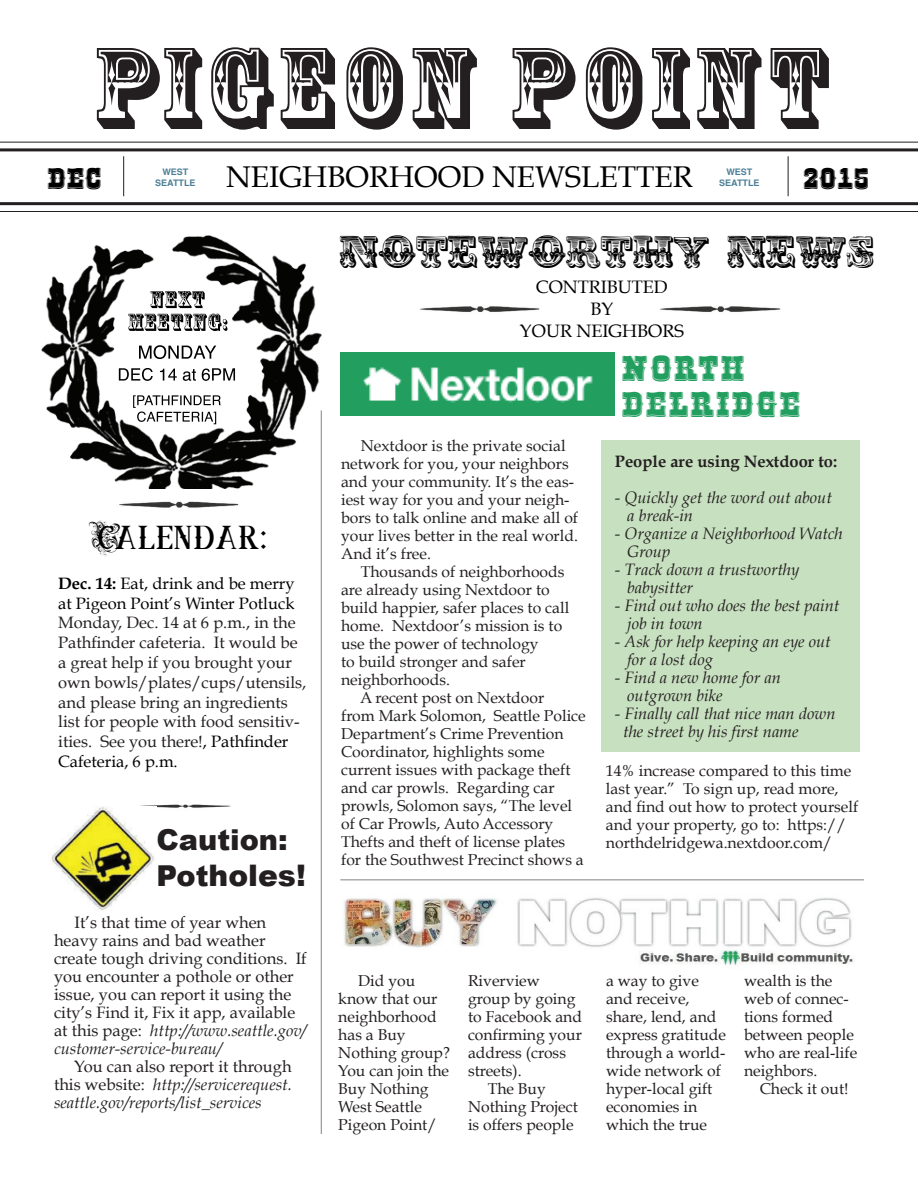
<style>
.page{position:relative;width:918px;height:1188px;background:#fff}
.page>*{position:absolute;margin:0;border:0;box-sizing:border-box;transform-origin:0 0}
.t1{font:108px "Rosewood Std";letter-spacing:.07em;color:#231f20}
.t2{font:36px "Egyptienne Zierinitialien";color:#000}
.t3{font:700 36px/36px "Rio Grande";letter-spacing:.08em;color:#229e5f}
.t4{font:30px "Book Antiqua";color:#000}
.t5{font:700 30px "Rio Grande";letter-spacing:.05em;color:#000}
.t6{font:900 29.7px "Arial";color:#231f20}
.t7{font:900 28.8px "Arial";color:#231f20}
.t8{font:18px/21.6px "Book Antiqua";color:#000;text-align:center}
.t9{font:16.5px/19.8px "Book Antiqua";color:#231f20}
.t10{font:italic 16.5px/18px "Book Antiqua";color:#231f20}
.t11{font:16.5px/19.8px "Book Antiqua";color:#000}
.t12{font:700 16.5px "Book Antiqua";color:#231f20}
.t13{font:15.75px/18px "Book Antiqua";color:#231f20}
.t14{font:700 9px/10.8px "Helvetica";color:#4c7f97;text-align:center}
.s1{font-weight:700}
.s2{color:#000}
.s3{font-size:28.8px}
.s4{font-style:italic}
.s5{font-style:normal}
</style>
<div class="page">
<img style="left:41px;top:236px;width:281px;height:268px">
<hr style="left:0;top:211px;width:918px;height:1px;background:#231f20">
<hr style="left:0;top:142px;width:918px;height:1px;background:#231f20">
<hr style="left:788px;top:156px;width:1px;height:40px;background:#231f20">
<hr style="left:123px;top:156px;width:1px;height:40px;background:#231f20">
<hr style="left:0;top:148px;width:918px;height:3px;background:#231f20">
<hr style="left:0;top:202px;width:918px;height:3px;background:#231f20">
<hr style="left:321px;top:410px;width:1px;height:724px;background:#808285">
<img style="left:420px;top:306px;width:120px;height:6px">
<img style="left:660px;top:306px;width:121px;height:6px">
<img style="left:114px;top:490px;width:127px;height:18px">
<img style="left:140px;top:804px;width:91px;height:4px">
<img style="left:51px;top:807px;width:106px;height:104px">
<img style="left:344px;top:898px;width:509px;height:68px">
<hr style="left:340px;top:880px;width:524px;height:1px;background:#808285">
<img style="left:341px;top:353px;width:274px;height:62px">
<div style="left:601px;top:441px;width:258px;height:311px;background:#c7e0bf"></div>
<svg style="left:133px;top:395px;width:88px;height:29px"></svg>
<svg style="left:119px;top:368px;width:116px;height:13px"></svg>
<svg style="left:139px;top:345px;width:77px;height:14px"></svg>
<svg style="left:128px;top:314px;width:99px;height:17px"></svg>
<svg style="left:151px;top:291px;width:54px;height:17px"></svg>
<h1 class="t1" style="left:93px;top:24px;width:733px">PIGEON POINT</h1>
<h3 class="t4" style="left:226px;top:159px;width:468px">NEIGHBORHOOD NEWSLETTER</h3>
<h3 class="t5" style="left:48px;top:168px;width:54px">DEC</h3>
<h3 class="t5" style="left:804px;top:168px;width:66px">2015</h3>
<p class="t14" style="left:155px;top:167px;width:42px">WEST<br>SEATTLE</p>
<p class="t14" style="left:719px;top:167px;width:42px">WEST<br>SEATTLE</p>
<h2 class="t2" style="left:340px;top:235px;width:536px">NOTEWORTHY NEWS</h2>
<p class="t8" style="left:520px;top:276px;width:166px">CONTRIBUTED<br>BY<br>YOUR NEIGHBORS</p>
<p class="t11" style="left:58px;top:573px;width:238px"><span class="s1">Dec. 14:</span> Eat, drink and be merry at Pigeon Point’s Winter Potluck</p>
<p class="t9" style="left:58px;top:613px;width:250px">Monday, Dec. 14 at 6 p.m., in the<br>Pathfinder cafeteria. It would be a great help if you brought your own bowls/plates/cups/utensils, and please bring an ingredients list for people with food sensitiv&shy;ities. See you there!<span class="s2">, Pathfinder<br>Cafeteria, 6 p.m.</span></p>
<h3 class="t7" style="left:157px;top:819px;width:133px">Caution:</h3>
<h3 class="t6" style="left:157px;top:854px;width:151px"><span class="s3">Pot</span>holes!</h3>
<p class="t9" style="left:54px;top:913px;width:254px;line-height:18px;text-indent:21px">It’s that time of year when heavy rains and bad weather create tough driving conditions. If you encounter a pothole or other issue, you can report it using the city’s Find it, Fix it app, available at this page: <span class="s4">http://www.seattle.gov/ customer-service-bureau/</span></p>
<p class="t10" style="left:54px;top:1058px;width:239px;text-align:justify;text-indent:20px"><span class="s5">You can also report it through this website:</span> http://servicerequest. seattle.gov/reports/list_services</p>
<p class="t13" style="left:341px;top:437px;width:239px;text-indent:20px">Nextdoor is the private social network for you, your neighbors and your community. It’s the eas&shy;iest way for you and your neigh&shy;bors to talk online and make all of your lives better in the real world.<br>And it’s free.</p>
<p class="t13" style="left:361px;top:563px;width:205px">Thousands of neighborhoods</p>
<p class="t13" style="left:341px;top:581px;width:210px">are already using Nextdoor to</p>
<p class="t13" style="left:341px;top:599px;width:230px">build happier, safer places to call</p>
<p class="t13" style="left:341px;top:617px;width:223px">home. Nextdoor’s mission is to</p>
<p class="t13" style="left:341px;top:635px;width:199px">use the power of technology</p>
<p class="t13" style="left:341px;top:653px;width:186px">to build stronger and safer</p>
<p class="t13" style="left:341px;top:671px;width:111px">neighborhoods.</p>
<p class="t13" style="left:360px;top:689px;width:186px">A recent post on Nextdoor</p>
<p class="t13" style="left:341px;top:707px;width:246px">from Mark Solomon, Seattle Police</p>
<p class="t13" style="left:341px;top:725px;width:224px">Department’s Crime Prevention</p>
<p class="t13" style="left:341px;top:743px;width:205px">Coordinator, highlights some</p>
<p class="t13" style="left:341px;top:761px;width:231px">current issues with package theft</p>
<p class="t13" style="left:341px;top:779px;width:215px">and car prowls. Regarding car</p>
<p class="t13" style="left:341px;top:797px;width:233px">prowls, Solomon says, “The level</p>
<p class="t13" style="left:341px;top:815px;width:214px">of Car Prowls, Auto Accessory</p>
<p class="t13" style="left:341px;top:833px;width:226px">Thefts and theft of license plates</p>
<p class="t13" style="left:341px;top:851px;width:244px">for the Southwest Precinct shows a</p>
<h2 class="t3" style="left:623px;top:353px;width:179px">NORTH<br>DELRIDGE</h2>
<p class="t12" style="left:615px;top:452px;width:224px">People are using Nextdoor to:</p>
<p class="t10" style="left:627px;top:489px;width:206px;text-indent:-12px">- Quickly get the word out about a break-in</p>
<p class="t10" style="left:627px;top:525px;width:217px;text-indent:-12px">- Organize a Neighborhood Watch<br>Group</p>
<p class="t10" style="left:627px;top:561px;width:174px;text-indent:-12px">- Track down a trustworthy babysitter</p>
<p class="t10" style="left:627px;top:597px;width:214px;text-indent:-12px">- Find out who does the best paint job in town</p>
<p class="t10" style="left:627px;top:633px;width:205px;text-indent:-12px">- Ask for help keeping an eye out for a lost dog</p>
<p class="t10" style="left:627px;top:669px;width:155px;text-indent:-12px">- Find a new home for an outgrown bike</p>
<p class="t10" style="left:623px;top:705px;width:214px;text-indent:-8px">- Finally call that nice man down the street by his first name</p>
<p class="t13" style="left:606px;top:762px;width:254px">14% increase compared to this time last year.” To sign up, read more, and find out how to protect yourself and your property, go to: https:// northdelridgewa.nextdoor.com/</p>
<p class="t13" style="left:338px;top:972px;width:113px;text-indent:20px">Did you know that our neighborhood has a Buy<br>Nothing group?<br>You can join the<br>Buy Nothing<br>West Seattle<br>Pigeon Point/</p>
<p class="t13" style="left:468px;top:972px;width:73px">Riverview</p>
<p class="t13" style="left:468px;top:990px;width:109px">group by going</p>
<p class="t13" style="left:468px;top:1008px;width:116px">to Facebook and</p>
<p class="t13" style="left:468px;top:1026px;width:115px">confirming your</p>
<p class="t13" style="left:468px;top:1044px;width:100px">address (cross</p>
<p class="t13" style="left:468px;top:1062px;width:55px">streets).</p>
<p class="t13" style="left:488px;top:1080px;width:60px">The Buy</p>
<p class="t13" style="left:468px;top:1098px;width:111px">Nothing Project</p>
<p class="t13" style="left:468px;top:1116px;width:107px">is offers people</p>
<p class="t13" style="left:606px;top:972px;width:122px">a way to give and receive, share, lend, and express gratitude through a world&shy;wide network of hyper-local gift economies in which the true</p>
<p class="t13" style="left:744px;top:972px;width:115px">wealth is the web of connec&shy;tions formed between people who are real-life neighbors.</p>
<p class="t13" style="left:760px;top:1080px;width:90px">Check it out!</p>
</div>
